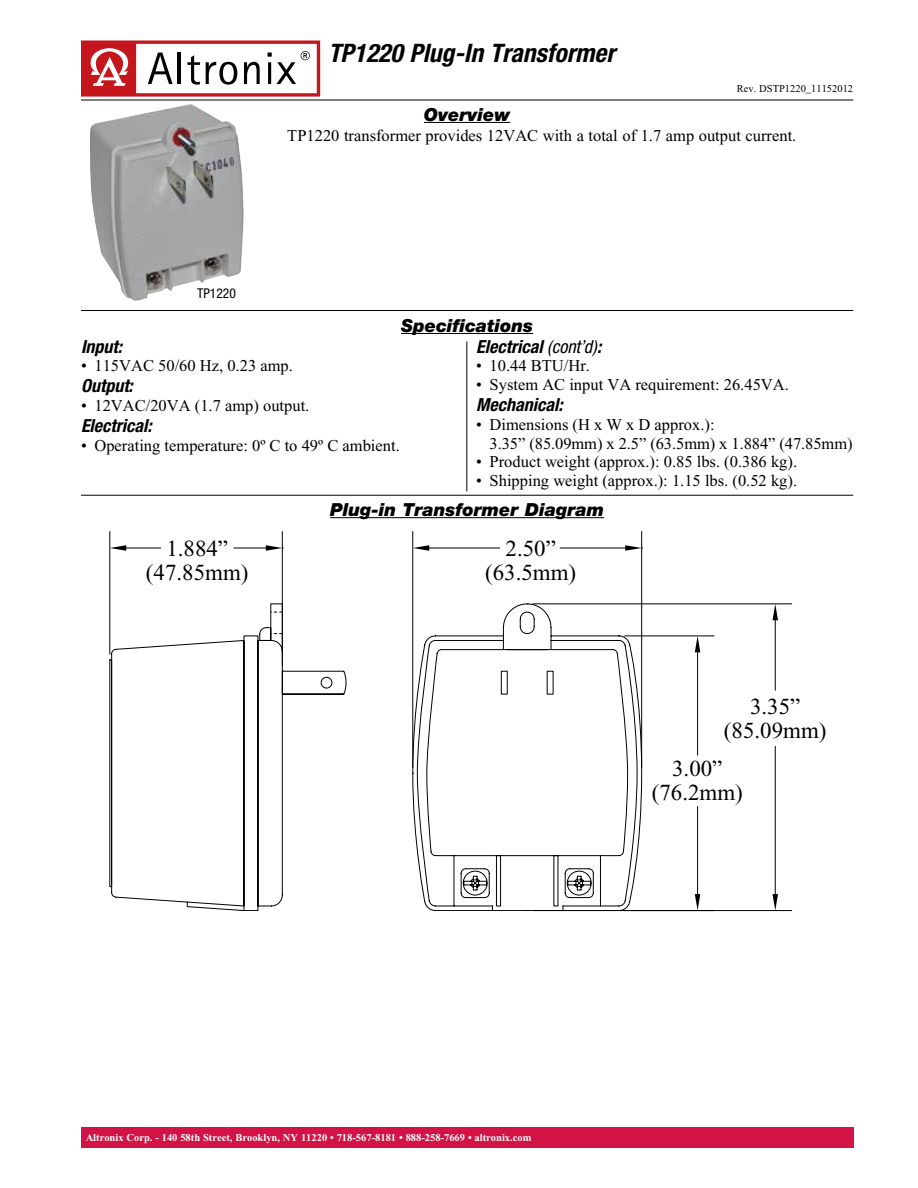
<style>
.page{position:relative;width:918px;height:1188px;background:#fff}
.page>*{position:absolute;margin:0;border:0;box-sizing:border-box;transform-origin:0 0}
.t1{font:italic 700 condensed 25.5px "Helvetica Neue";color:#000}
.t2{font:22.95px/24.3px "Times New Roman";color:#000;text-align:center}
.t3{font:italic 700 condensed 18px "Helvetica Neue";color:#000}
.t4{font:italic 900 18px "Helvetica Neue";color:#000}
.t5{font:16.5px/18.8px "Times New Roman";color:#000}
.t6{font:condensed 13.5px "Helvetica Neue";color:#000}
.t7{font:700 10.5px "Times New Roman";color:#fff}
.t8{font:10.5px "Times New Roman";color:#000}
.s1{font-weight:400}
</style>
<div class="page">
<img style="left:90px;top:104px;width:154px;height:197px">
<div style="left:81px;top:1127px;width:772px;height:21px;background:#d31245"></div>
<svg style="left:81px;top:40px;width:239px;height:57px"></svg>
<hr style="left:424px;top:122px;width:86px;height:1px;background:#000">
<hr style="left:81px;top:100px;width:772px;height:1px;background:#000">
<hr style="left:401px;top:333px;width:132px;height:1px;background:#000">
<hr style="left:81px;top:310px;width:772px;height:1px;background:#000">
<hr style="left:81px;top:495px;width:772px;height:1px;background:#000">
<svg style="left:111px;top:603px;width:531px;height:308px"></svg>
<div style="left:110px;top:660px;width:2px;height:227px;border:1px solid #000"></div>
<hr style="left:412px;top:532px;width:1px;height:236px;background:#000">
<hr style="left:641px;top:532px;width:1px;height:236px;background:#000">
<hr style="left:429px;top:548px;width:71px;height:1px;background:#000">
<hr style="left:560px;top:548px;width:65px;height:1px;background:#000">
<svg style="left:413px;top:545px;width:16px;height:6px"></svg>
<svg style="left:625px;top:545px;width:18px;height:6px"></svg>
<hr style="left:533px;top:604px;width:259px;height:1px;background:#000">
<hr style="left:533px;top:910px;width:259px;height:1px;background:#000">
<hr style="left:775px;top:620px;width:1px;height:70px;background:#000">
<hr style="left:775px;top:746px;width:1px;height:148px;background:#000">
<svg style="left:773px;top:604px;width:5px;height:16px"></svg>
<svg style="left:773px;top:894px;width:5px;height:17px"></svg>
<hr style="left:625px;top:636px;width:89px;height:1px;background:#000">
<hr style="left:697px;top:652px;width:1px;height:103px;background:#000">
<hr style="left:697px;top:806px;width:1px;height:88px;background:#000">
<svg style="left:695px;top:636px;width:5px;height:16px"></svg>
<svg style="left:695px;top:894px;width:5px;height:16px"></svg>
<hr style="left:110px;top:532px;width:1px;height:122px;background:#000">
<hr style="left:282px;top:532px;width:1px;height:134px;background:#000">
<hr style="left:126px;top:548px;width:35px;height:1px;background:#000">
<hr style="left:234px;top:548px;width:32px;height:1px;background:#000">
<svg style="left:110px;top:545px;width:16px;height:6px"></svg>
<svg style="left:266px;top:545px;width:17px;height:6px"></svg>
<hr style="left:330px;top:517px;width:274px;height:1px;background:#000">
<hr style="left:466px;top:342px;width:1px;height:149px;background:#000">
<h1 class="t1" style="left:328px;top:37px;width:288px">TP1220 Plug-In Transformer</h1>
<p class="t4" style="left:424px;top:103px;width:88px">Overview</p>
<p class="t8" style="left:737px;top:83px;width:118px">Rev. DSTP1220_11152012</p>
<p class="t5" style="left:287px;top:126px;width:511px">TP1220 transformer provides 12VAC with a total of 1.7 amp output current.</p>
<p class="t6" style="left:197px;top:286px;width:40px">TP1220</p>
<p class="t4" style="left:401px;top:314px;width:134px">Specifications</p>
<p class="t3" style="left:81px;top:335px;width:43px">Input:</p>
<p class="t5" style="left:81px;top:356px;width:213px">• 115VAC 50/60 Hz, 0.23 amp.</p>
<p class="t3" style="left:81px;top:375px;width:53px">Output:</p>
<p class="t5" style="left:81px;top:396px;width:230px">• 12VAC/20VA (1.7 amp) output.</p>
<p class="t3" style="left:81px;top:415px;width:72px">Electrical:</p>
<p class="t5" style="left:81px;top:436px;width:320px">• Operating temperature: 0º C to 49º C ambient.</p>
<p class="t3" style="left:476px;top:335px;width:127px">Electrical <span class="s1">(cont’d)</span>:</p>
<p class="t5" style="left:476px;top:357px;width:115px">• 10.44 BTU/Hr.</p>
<p class="t5" style="left:476px;top:375px;width:314px">• System AC input VA requirement: 26.45VA.</p>
<p class="t3" style="left:476px;top:394px;width:88px">Mechanical:</p>
<p class="t5" style="left:490px;top:415px;width:365px;text-indent:-13px">• Dimensions (H x W x D approx.):<br>3.35” (85.09mm) x 2.5” (63.5mm) x 1.884” (47.85mm)</p>
<p class="t5" style="left:476px;top:453px;width:323px">• Product weight (approx.): 0.85 lbs. (0.386 kg).</p>
<p class="t5" style="left:476px;top:471px;width:323px">• Shipping weight (approx.): 1.15 lbs. (0.52 kg).</p>
<h2 class="t2" style="left:146px;top:536px;width:104px">1.884” (47.85mm)</h2>
<p class="t4" style="left:330px;top:498px;width:275px">Plug-in Transformer Diagram</p>
<h2 class="t2" style="left:485px;top:536px;width:93px">2.50” (63.5mm)</h2>
<h2 class="t2" style="left:724px;top:694px;width:104px">3.35” (85.09mm)</h2>
<h2 class="t2" style="left:652px;top:756px;width:93px">3.00” (76.2mm)</h2>
<p class="t7" style="left:86px;top:1132px;width:447px">Altronix Corp. - 140 58th Street, Brooklyn, NY 11220 • 718-567-8181 • 888-258-7669 • altronix.com</p>
</div>
